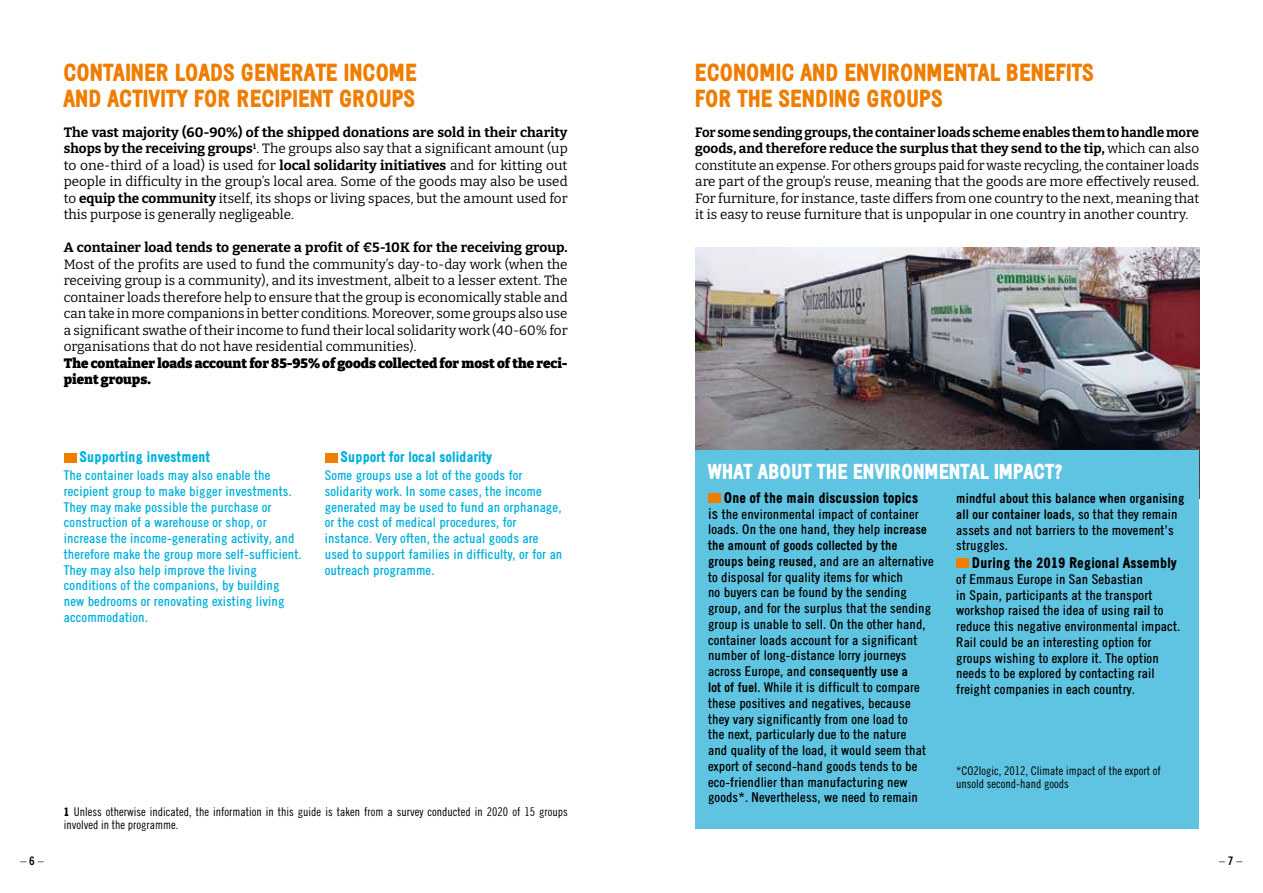
<style>
.page{position:relative;width:1263px;height:893px;background:#fff}
.page>*{position:absolute;margin:0;border:0;box-sizing:border-box;transform-origin:0 0}
.t1{font:900 24px/25.5px "Emmaus";color:#ef7d00}
.t2{font:900 21px "Emmaus";color:#fff}
.t3{font:900 15px "Emmaus";color:#000}
.t4{font:900 15px "Emmaus";color:#00b0db}
.t5{font:13.5px/16.5px "Bitter";color:#000;text-align:justify}
.t6{font:13.5px/15.8px "Emmaus";color:#000}
.t7{font:13.5px/15.8px "Emmaus";color:#00b0db}
.t8{font:900 13.5px/16.5px "Bitter";color:#000}
.t9{font:700 13.5px "Bitter";color:#000}
.t10{font:300 12px/13.5px "Emmaus";color:#000}
.s1{font-weight:700}
.s2{font-weight:900}
.s3{font-size:15px}
</style>
<div class="page">
<div style="left:64px;top:453px;width:13px;height:9px;background:#ef7d00"></div>
<div style="left:325px;top:453px;width:12px;height:9px;background:#ef7d00"></div>
<img style="left:695px;top:247px;width:504px;height:204px">
<div style="left:695px;top:451px;width:504px;height:378px;background:#5fc4e1"></div>
<div style="left:708px;top:493px;width:13px;height:10px;background:#ef7d00"></div>
<div style="left:956px;top:558px;width:13px;height:10px;background:#ef7d00"></div>
<h1 class="t1" style="left:64px;top:60px;width:355px">CONTAINER LOADS GENERATE INCOME<br>AND ACTIVITY FOR RECIPIENT GROUPS</h1>
<p class="t5" style="left:64px;top:123px;width:505px"><span class="s1">The vast majority (60-90%) of the shipped donations are sold in their charity shops by the receiving groups</span><sup>1</sup>. The groups also say that a significant amount (up to one-third of a load) is used for <span class="s1">local solidarity initiatives</span> and for kitting out people in difficulty in the group’s local area. Some of the goods may also be used to <span class="s1">equip the community</span> itself, its shops or living spaces, but the amount used for this purpose is generally negligeable.</p>
<p class="t9" style="left:64px;top:239px;width:505px">A container load tends to generate a profit of €5-10K for the receiving group.</p>
<p class="t5" style="left:64px;top:255px;width:505px">Most of the profits are used to fund the community’s day-to-day work (when the receiving group is a community), and its investment, albeit to a lesser extent. The container loads therefore help to ensure that the group is economically stable and can take in more companions in better conditions. Moreover, some groups also use a significant swathe of their income to fund their local solidarity work (40-60% for organisations that do not have residential communities).</p>
<p class="t8" style="left:64px;top:354px;width:505px">The container loads account for 85-95% of goods collected for most of the reci&shy;pient groups.</p>
<p class="t4" style="left:80px;top:448px;width:132px">Supporting investment</p>
<p class="t7" style="left:64px;top:467px;width:240px">The container loads may also enable the recipient group to make bigger investments.<br>They may make possible the purchase or construction of a warehouse or shop, or increase the income-generating activity, and therefore make the group more self-sufficient.<br>They may also help improve the living conditions of the companions, by building new bedrooms or renovating existing living accommodation.</p>
<p class="t4" style="left:341px;top:448px;width:153px">Support for local solidarity</p>
<p class="t7" style="left:325px;top:467px;width:239px">Some groups use a lot of the goods for solidarity work. In some cases, the income generated may be used to fund an orphanage, or the cost of medical procedures, for instance. Very often, the actual goods are used to support families in difficulty, or for an outreach programme.</p>
<p class="t10" style="left:64px;top:804px;width:505px"><span class="s2">1</span> Unless otherwise indicated, the information in this guide is taken from a survey conducted in 2020 of 15 groups involved in the programme.</p>
<h1 class="t1" style="left:695px;top:60px;width:400px">ECONOMIC AND ENVIRONMENTAL BENEFITS<br>FOR THE SENDING GROUPS</h1>
<p class="t5" style="left:695px;top:123px;width:505px"><span class="s1">For some sending groups, the container loads scheme enables them to handle more goods, and therefore reduce the surplus that they send to the tip,</span> which can also constitute an expense. For others groups paid for waste recycling, the container loads are part of the group’s reuse, meaning that the goods are more effectively reused.<br>For furniture, for instance, taste differs from one country to the next, meaning that it is easy to reuse furniture that is unpopular in one country in another country.</p>
<h2 class="t2" style="left:708px;top:459px;width:357px">WHAT ABOUT THE ENVIRONMENTAL IMPACT?</h2>
<p class="t3" style="left:724px;top:489px;width:196px">One of the main discussion topics</p>
<p class="t6" style="left:708px;top:506px;width:227px"><span class="s3">is</span> the environmental impact of container loads. On the one hand, they help <span class="s1">increase the amount of goods collected by the groups being reused</span>, and are an alternative to disposal for quality items for which<br>no buyers can be found by the sending group, and for the surplus that the sending group is unable to sell. On the other hand, container loads account for a significant number of long-distance lorry journeys across Europe, and <span class="s1">consequently use a<br>lot of fuel</span>. While it is difficult to compare these positives and negatives, because they vary significantly from one load to<br>the next, particularly due to the nature<br>and quality of the load, it would seem that export of second-hand goods tends to be eco-friendlier than manufacturing new goods*. Nevertheless, we need to remain</p>
<p class="t6" style="left:956px;top:490px;width:230px"><span class="s1">mindful about this balance when organising all our container loads</span>, so that they remain assets and not barriers to the movement’s struggles.</p>
<p class="t3" style="left:972px;top:554px;width:206px">During the 2019 Regional Assembly</p>
<p class="t6" style="left:956px;top:571px;width:226px">of Emmaus Europe in San Sebastian<br>in Spain, participants at the transport workshop raised the idea of using <span class="s1">rail</span> to reduce this negative environmental impact.<br>Rail could be an interesting option for groups wishing to explore it. The option needs to be explored by contacting rail freight companies in each country.</p>
<p class="t10" style="left:956px;top:764px;width:206px">*CO2logic, 2012, Climate impact of the export of unsold second-hand goods</p>
<p class="t10" style="left:21px;top:854px;width:25px">– <span class="s1">6</span> –</p>
<p class="t10" style="left:1219px;top:854px;width:25px">– <span class="s1">7</span> –</p>
</div>
